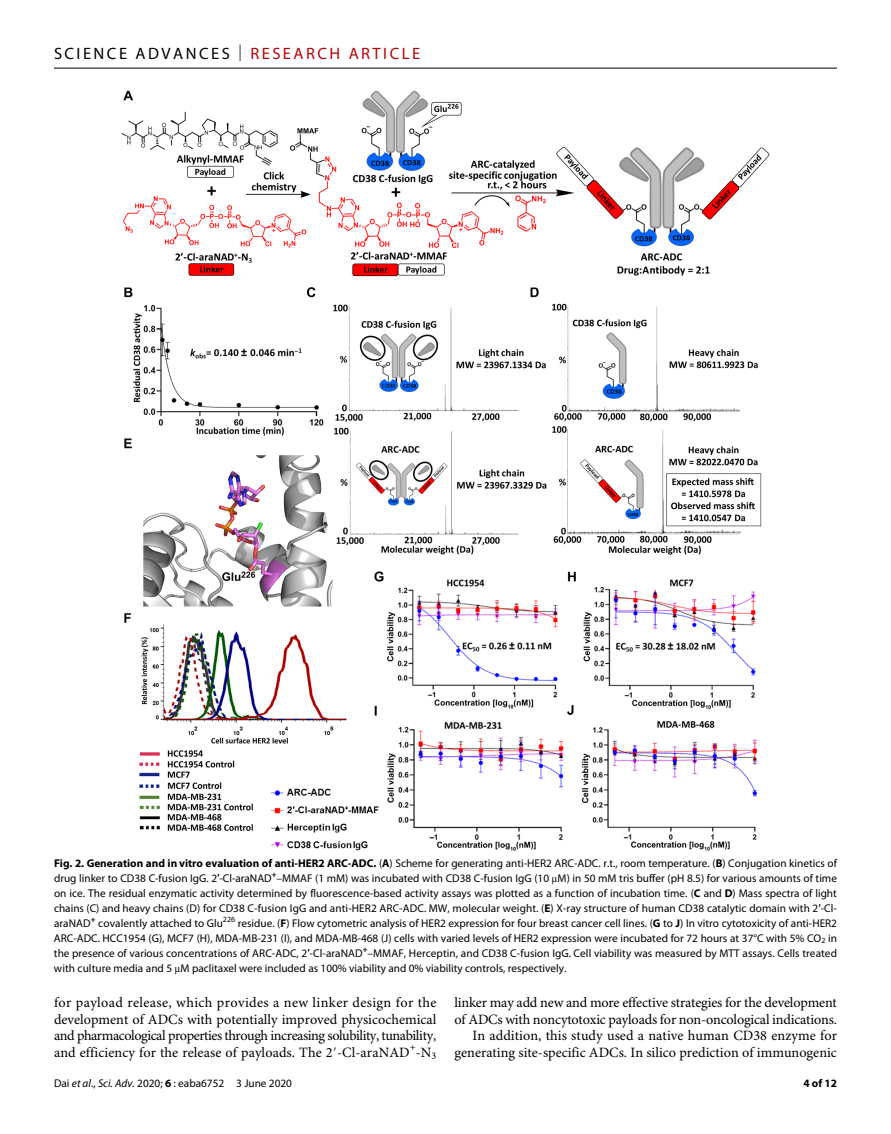
<style>
.page{position:relative;width:891px;height:1134px;background:#fff}
.page>*{position:absolute;margin:0;border:0;box-sizing:border-box;transform-origin:0 0}
.t1{font:16.5px "Myriad Pro";letter-spacing:.15em;color:#000}
.t2{font:14.25px/16.5px "Minion Pro";color:#000;text-align:justify}
.t3{font:11.25px/15px "Myriad Pro";color:#000;text-align:justify}
.t4{font:700 11.25px "Myriad Pro";color:#000}
.s1{font-weight:300}
.s2{color:#b10508}
.s3{font-weight:700}
.s4{font-style:italic}
</style>
<div class="page">
<hr style="left:54px;top:68px;width:783px;height:1px;background:#000">
<img style="left:122px;top:90px;width:648px;height:760px">
<h1 class="t1" style="left:54px;top:40px;width:368px">SCIENCE ADVANCES <span class="s1">|</span> <span class="s2">RESEARCH ARTICLE</span></h1>
<p class="t3" style="left:54px;top:855px;width:785px"><span class="s3">Fig. 2. Generation and in vitro evaluation of anti-HER2 ARC-ADC.</span> (<span class="s3">A</span>) Scheme for generating anti-HER2 ARC-ADC. r.t., room temperature. (<span class="s3">B</span>) Conjugation kinetics of drug linker to CD38 C-fusion IgG. 2′-Cl-araNAD<sup>+</sup>–MMAF (1 mM) was incubated with CD38 C-fusion IgG (10 M) in 50 mM tris buffer (pH 8.5) for various amounts of time on ice. The residual enzymatic activity determined by fluorescence-based activity assays was plotted as a function of incubation time. (<span class="s3">C</span> and <span class="s3">D</span>) Mass spectra of light chains (C) and heavy chains (D) for CD38 C-fusion IgG and anti-HER2 ARC-ADC. MW, molecular weight. (<span class="s3">E</span>) X-ray structure of human CD38 catalytic domain with 2′-Cl&shy;araNAD<sup>+</sup> covalently attached to Glu<sup>226</sup> residue. (<span class="s3">F</span>) Flow cytometric analysis of HER2 expression for four breast cancer cell lines. (<span class="s3">G</span> to <span class="s3">J</span>) In vitro cytotoxicity of anti-HER2<br>ARC-ADC. HCC1954 (G), MCF7 (H), MDA-MB-231 (I), and MDA-MB-468 (J) cells with varied levels of HER2 expression were incubated for 72 hours at 37°C with 5% CO<sub>2</sub> in the presence of various concentrations of ARC-ADC, 2′-Cl-araNAD<sup>+</sup>–MMAF, Herceptin, and CD38 C-fusion IgG. Cell viability was measured by MTT assays. Cells treated with culture media and 5 M paclitaxel were included as 100% viability and 0% viability controls, respectively.</p>
<p class="t2" style="left:54px;top:996px;width:384px">for payload release, which provides a new linker design for the development of ADCs with potentially improved physicochemical and pharmacological properties through increasing solubility, tunability, and efficiency for the release of payloads. The 2′-Cl-araNAD<sup>+</sup>-N<sub>3</sub></p>
<p class="t2" style="left:454px;top:996px;width:384px;text-align:right">linker may add new and more effective strategies for the development of ADCs with noncytotoxic payloads for non-oncological indications.<br>In addition, this study used a native human CD38 enzyme for generating site-specific ADCs. In silico prediction of immunogenic</p>
<p class="t3" style="left:54px;top:1076px;width:240px">Dai <span class="s4">et al</span>., <span class="s4">Sci. Adv.</span> 2020; <span class="s3">6</span> : eaba6752 3 June 2020</p>
<p class="t4" style="left:803px;top:1074px;width:35px">4 of 12</p>
</div>
